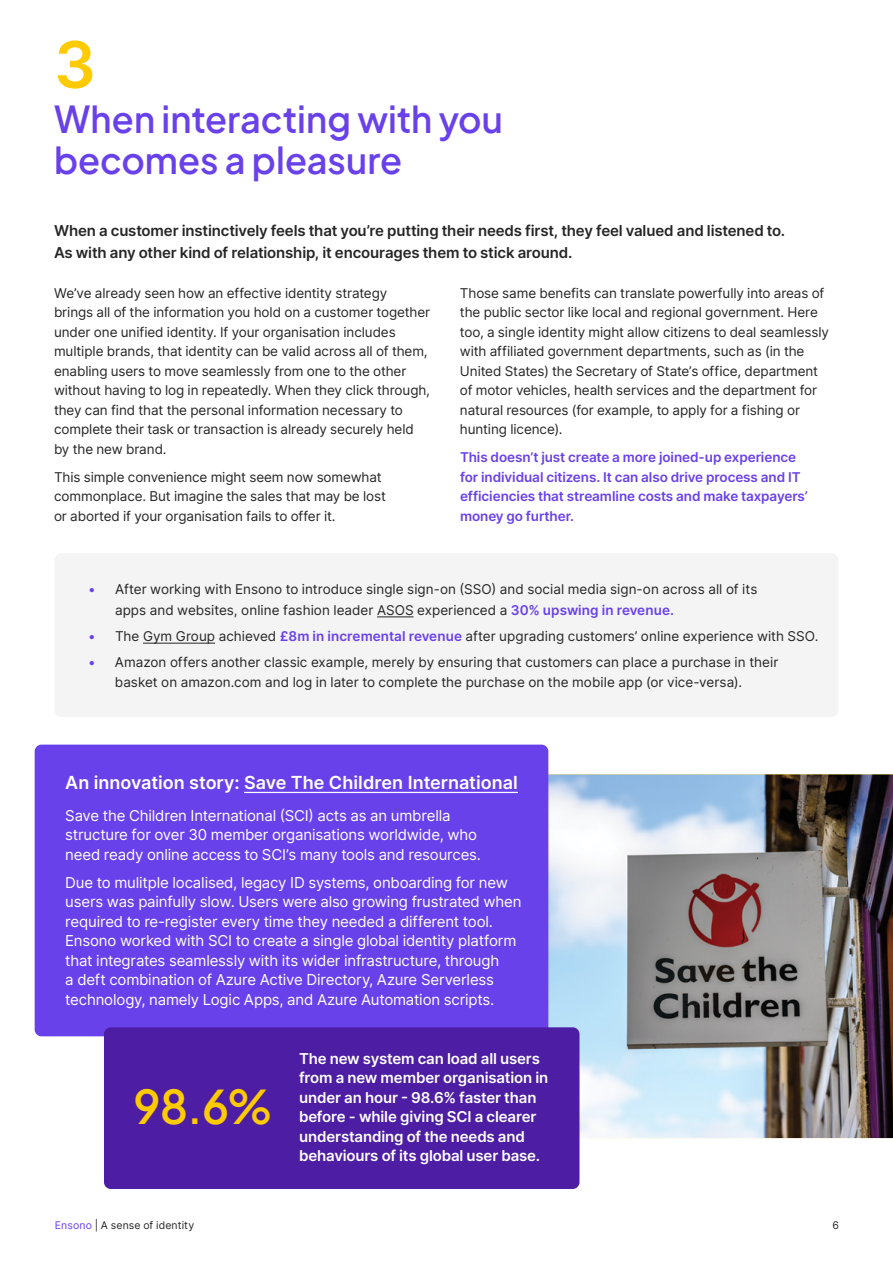
<style>
.page{position:relative;width:893px;height:1263px;background:#fff}
.page>*{position:absolute;margin:0;border:0;box-sizing:border-box;transform-origin:0 0}
.t1{font:600 64.5px "Inter";color:#fecb02}
.t2{font:600 45px "Plus Jakarta Sans";color:#fecb02}
.t3{font:600 36px/40.5px "Plus Jakarta Sans";color:#6941eb}
.t4{font:600 18px "Inter";color:#fff}
.t5{font:15px/19.5px "Inter";letter-spacing:-.01em;color:#fff}
.t6{font:600 15px/19.5px "Inter";letter-spacing:-.01em;color:#fff}
.t7{font:600 15px/22.5px "Inter";letter-spacing:-.01em;color:#262626}
.t8{font:13.5px/19.5px "Inter";letter-spacing:-.005em;color:#262626}
.t9{font:600 13.5px/19.5px "Inter";letter-spacing:-.005em;color:#6941eb}
.t10{font:10.5px "Inter";letter-spacing:.01em;color:#262626}
.s1{color:#6941eb}
.s2{font-weight:600;color:#6941eb}
</style>
<div class="page">
<div style="left:54px;top:553px;width:784px;height:164px;background:#f4f4f4;border-radius:7px"></div>
<hr style="left:377px;top:616px;width:37px;height:1px;background:#262626">
<hr style="left:143px;top:643px;width:72px;height:1px;background:#262626">
<img style="left:548px;top:774px;width:345px;height:364px">
<div style="left:35px;top:745px;width:513px;height:291px;background:#6941eb;border-radius:7px"></div>
<hr style="left:244px;top:792px;width:274px;height:1px;background:#fff">
<div style="left:104px;top:1027px;width:475px;height:162px;background:#4d1da3;border-radius:7px"></div>
<h1 class="t1" style="left:54px;top:18px;width:44px">3</h1>
<h3 class="t3" style="left:54px;top:95px;width:450px">When interacting with you becomes a pleasure</h3>
<p class="t7" style="left:54px;top:219px;width:733px">When a customer instinctively feels that you’re putting their needs first, they feel valued and listened to.<br>As with any other kind of relationship, it encourages them to stick around.</p>
<p class="t8" style="left:54px;top:283px;width:378px">We’ve already seen how an effective identity strategy<br>brings all of the information you hold on a customer together under one unified identity. If your organisation includes multiple brands, that identity can be valid across all of them, enabling users to move seamlessly from one to the other without having to log in repeatedly. When they click through, they can find that the personal information necessary to complete their task or transaction is already securely held by the new brand.</p>
<p class="t8" style="left:54px;top:467px;width:333px">This simple convenience might seem now somewhat commonplace. But imagine the sales that may be lost or aborted if your organisation fails to offer it.</p>
<p class="t8" style="left:460px;top:283px;width:370px">Those same benefits can translate powerfully into areas of the public sector like local and regional government. Here too, a single identity might allow citizens to deal seamlessly with affiliated government departments, such as (in the United States) the Secretary of State’s office, department of motor vehicles, health services and the department for natural resources (for example, to apply for a fishing or hunting licence).</p>
<p class="t9" style="left:460px;top:447px;width:349px">This doesn’t just create a more joined-up experience for individual citizens. It can also drive process and IT efficiencies that streamline costs and make taxpayers’ money go further.</p>
<p class="t8" style="left:115px;top:578px;width:644px;line-height:21px;text-indent:-27px"><span class="s1">•</span> After working with Ensono to introduce single sign-on (SSO) and social media sign-on across all of its apps and websites, online fashion leader ASOS experienced a <span class="s2">30% upswing in revenue.</span></p>
<p class="t8" style="left:88px;top:626px;width:732px"><span class="s1">•</span> The Gym Group achieved <span class="s2">£8m in incremental revenue</span> after upgrading customers’ online experience with SSO.</p>
<p class="t8" style="left:115px;top:652px;width:665px;text-indent:-27px"><span class="s1">•</span> Amazon offers another classic example, merely by ensuring that customers can place a purchase in their basket on amazon.com and log in later to complete the purchase on the mobile app (or vice-versa).</p>
<h3 class="t4" style="left:65px;top:770px;width:454px">An innovation story: Save The Children International</h3>
<p class="t5" style="left:65px;top:805px;width:417px">Save the Children International (SCI) acts as an umbrella structure for over 30 member organisations worldwide, who need ready online access to SCI’s many tools and resources.</p>
<p class="t5" style="left:65px;top:872px;width:458px">Due to mulitple localised, legacy ID systems, onboarding for new users was painfully slow. Users were also growing frustrated when required to re-register every time they needed a different tool.<br>Ensono worked with SCI to create a single global identity platform that integrates seamlessly with its wider infrastructure, through<br>a deft combination of Azure Active Directory, Azure Serverless technology, namely Logic Apps, and Azure Automation scripts.</p>
<h2 class="t2" style="left:134px;top:1068px;width:141px">98.6%</h2>
<p class="t10" style="left:55px;top:1217px;width:141px"><span class="s1">Ensono</span> | A sense of identity</p>
<p class="t6" style="left:299px;top:1048px;width:251px">The new system can load all users from a new member organisation in under an hour - 98.6% faster than before - while giving SCI a clearer understanding of the needs and behaviours of its global user base.</p>
<p class="t10" style="left:832px;top:1217px;width:8px">6</p>
</div>
